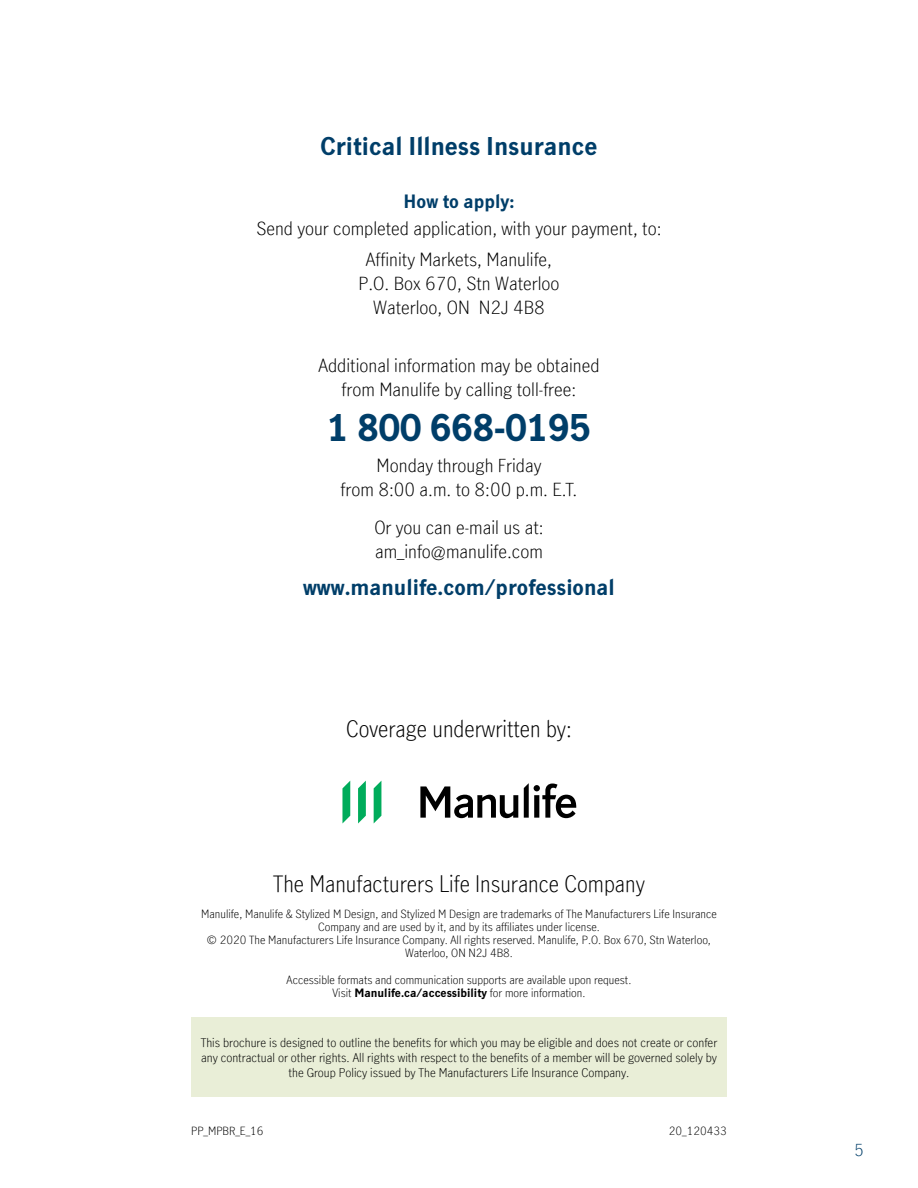
<style>
.page{position:relative;width:918px;height:1188px;background:#fff}
.page>*{position:absolute;margin:0;border:0;box-sizing:border-box;transform-origin:0 0}
.t1{font:700 36px "Manulife JH Sans Optimized";color:#003e69}
.t2{font:700 24px "Manulife JH Sans Optimized";color:#003e69}
.t3{font:300 22.65px "Manulife JH Sans Optimized";color:#000;scale:.95 1}
.t4{font:700 21px "Manulife JH Sans Optimized";color:#003e69}
.t5{font:300 18px/24px "Manulife JH Sans Optimized";color:#000;text-align:center}
.t6{font:700 18px "Manulife JH Sans Optimized";color:#003e69}
.t7{font:300 16.5px "Manulife JH Sans Optimized";color:#003e69}
.t8{font:300 12px/15px "Manulife JH Sans Optimized";color:#000;text-align:center}
.t9{font:300 11.25px/13.2px "Manulife JH Sans Optimized";color:#000;text-align:center}
.t10{font:700 11.25px "Manulife JH Sans Optimized";color:#000}
.s1{font-weight:300}
</style>
<div class="page">
<svg style="left:524px;top:783px;width:52px;height:35px"></svg>
<svg style="left:420px;top:786px;width:98px;height:32px"></svg>
<svg style="left:374px;top:781px;width:7px;height:42px"></svg>
<svg style="left:358px;top:781px;width:8px;height:42px"></svg>
<svg style="left:342px;top:781px;width:8px;height:42px"></svg>
<div style="left:191px;top:1017px;width:536px;height:80px;background:#e9eed7"></div>
<p class="t2" style="left:321px;top:130px;width:278px">Critical Illness Insurance</p>
<p class="t6" style="left:404px;top:189px;width:112px">How to apply:</p>
<p class="t5" style="left:256px;top:216px;width:407px">Send your completed application, with your payment, to:</p>
<p class="t5" style="left:358px;top:247px;width:203px">Affinity Markets, Manulife,<br>P.O. Box 670, Stn Waterloo<br>Waterloo, ON N2J 4B8</p>
<p class="t5" style="left:318px;top:352px;width:283px">Additional information may be obtained from Manulife by calling toll-free:</p>
<p class="t1" style="left:327px;top:403px;width:265px">1 800 668-0195</p>
<p class="t5" style="left:341px;top:453px;width:238px">Monday through Friday<br>from 8:00 a.m. to 8:00 p.m. E.T.</p>
<p class="t5" style="left:374px;top:514px;width:171px;text-align:left">Or you can e-mail us at: am_info@manulife.com</p>
<p class="t4" style="left:303px;top:573px;width:313px">www.manulife.com/professional</p>
<p class="t3" style="left:346px;top:713px;width:239px">Coverage underwritten by:</p>
<p class="t3" style="left:273px;top:868px;width:393px">The Manufacturers Life Insurance Company</p>
<p class="t9" style="left:201px;top:907px;width:517px">Manulife, Manulife &amp; Stylized M Design, and Stylized M Design are trademarks of The Manufacturers Life Insurance<br>Company and are used by it, and by its affiliates under license.</p>
<p class="t9" style="left:207px;top:933px;width:506px">© 2020 The Manufacturers Life Insurance Company. All rights reserved. Manulife, P.O. Box 670, Stn Waterloo,<br>Waterloo, ON N2J 4B8.</p>
<p class="t9" style="left:287px;top:972px;width:346px">Accessible formats and communication supports are available upon request.</p>
<p class="t10" style="left:333px;top:985px;width:254px"><span class="s1">Visit</span> Manulife.ca/accessibility <span class="s1">for more information.</span></p>
<p class="t8" style="left:201px;top:1034px;width:518px">This brochure is designed to outline the benefits for which you may be eligible and does not create or confer any contractual or other rights. All rights with respect to the benefits of a member will be governed solely by the Group Policy issued by The Manufacturers Life Insurance Company.</p>
<p class="t9" style="left:191px;top:1124px;width:74px">PP_MPBR_E_16</p>
<p class="t9" style="left:669px;top:1124px;width:59px">20_120433</p>
<h3 class="t7" style="left:854px;top:1138px;width:11px">5</h3>
</div>
